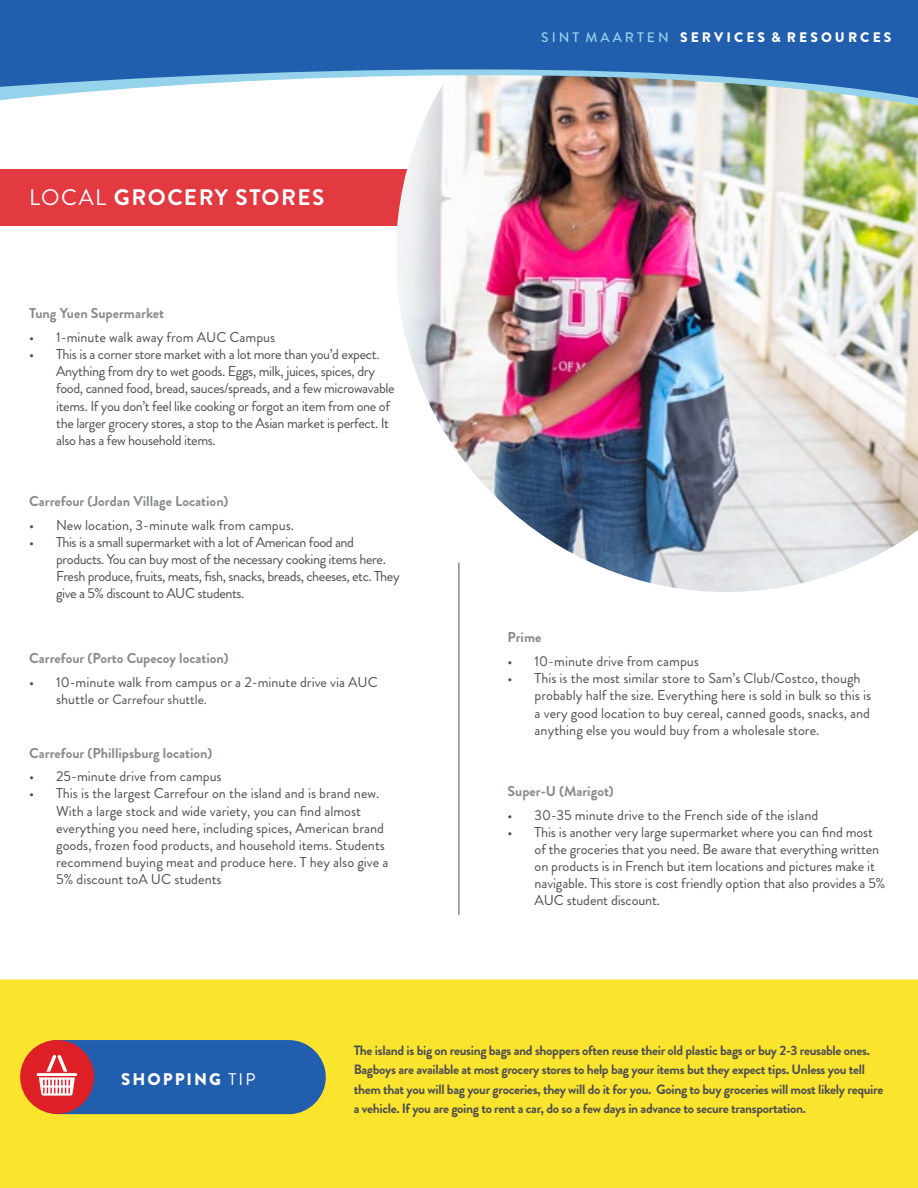
<style>
.page{position:relative;width:918px;height:1188px;background:#fff}
.page>*{position:absolute;margin:0;border:0;box-sizing:border-box;transform-origin:0 0}
.t1{font:700 22.5px "Brandon Grotesque";letter-spacing:.06em;color:#fff}
.t2{font:900 16.8px "Brandon Grotesque";letter-spacing:.12em;color:#fff}
.t3{font:14.25px/17.1px "Brandon Grotesque";letter-spacing:-.01em;color:#4d4d4f}
.t4{font:14.25px/17.1px "Brandon Grotesque";letter-spacing:-.03em;color:#4d4d4f}
.t5{font:700 14.25px "Brandon Grotesque";color:#878a8c}
.t6{font:900 13.8px "Brandon Grotesque";color:#fff}
.t7{font:700 13.5px/19.5px "Brandon Grotesque";letter-spacing:-.025em;color:#4d4d4f}
.t8{font:13.5px "Brandon Grotesque";color:#4d4d4f}
.s1{font-weight:400}
.s2{font-size:14.25px}
.s3{font-weight:500;color:#94d3eb}
</style>
<div class="page">
<div style="left:0;top:980px;width:918px;height:208px;background:#fae42e"></div>
<img style="left:440px;top:424px;width:478px;height:168px">
<img style="left:398px;top:258px;width:520px;height:166px">
<img style="left:0;top:0;width:918px;height:258px">
<div style="left:22px;top:1040px;width:304px;height:74px;background:#215ead;border-radius:37px"></div>
<div style="left:20px;top:1040px;width:74px;height:74px;background:#de1f26;border-radius:50%"></div>
<hr style="left:37px;top:1073px;width:40px;height:3px;background:#fff">
<svg style="left:39px;top:1055px;width:36px;height:41px"></svg>
<hr style="left:458px;top:563px;width:2px;height:352px;background:#878a8c">
<h1 class="t1" style="left:29px;top:182px;width:296px"><span class="s1">LOCAL</span> GROCERY STORES</h1>
<p class="t5" style="left:29px;top:303px;width:136px">Tung Yuen Supermarket</p>
<p class="t3" style="left:29px;top:329px;width:248px">• 1-minute walk away from AUC Campus</p>
<p class="t3" style="left:56px;top:346px;width:340px;text-indent:-27px">• This is a corner store market with a lot more than you’d expect.<br>Anything from dry to wet goods. Eggs, milk, juices, spices, dry food, canned food, bread, sauces/spreads, and a few microwavable items. If you don’t feel like cooking or forgot an item from one of the larger grocery stores, a stop to the Asian market is perfect. It also has a few household items.</p>
<p class="t5" style="left:29px;top:491px;width:201px">Carrefour (Jordan Village Location)</p>
<p class="t3" style="left:29px;top:517px;width:266px">• New location, 3-minute walk from campus.</p>
<p class="t4" style="left:56px;top:534px;width:345px;text-indent:-27px">• This is a small supermarket with a lot of American food and products. You can buy most of the necessary cooking items here.<br>Fresh produce, fruits, meats, fish, snacks, breads, cheeses, etc. They give a 5% discount to AUC students.</p>
<p class="t5" style="left:29px;top:648px;width:201px">Carrefour (Porto Cupecoy location)</p>
<p class="t3" style="left:29px;top:674px;width:350px">• 10-minute walk from campus or a 2-minute drive via AUC</p>
<p class="t8" style="left:56px;top:690px;width:152px"><span class="s2">shuttle or</span> Carrefour shuttle.</p>
<p class="t5" style="left:29px;top:743px;width:185px">Carrefour (Phillipsburg location)</p>
<p class="t3" style="left:29px;top:768px;width:194px">• 25-minute drive from campus</p>
<p class="t3" style="left:56px;top:785px;width:334px;text-indent:-27px">• This is the largest Carrefour on the island and is brand new.<br>With a large stock and wide variety, you can find almost everything you need here, including spices, American brand goods, frozen food products, and household items. Students recommend buying meat and produce here. T hey also give a 5% discount toA UC students</p>
<p class="t6" style="left:541px;top:28px;width:352px"><span class="s3">S I N T M A A R T E N</span> S E R V I C E S &amp; R E S O U R C E S</p>
<p class="t5" style="left:508px;top:628px;width:35px">Prime</p>
<p class="t3" style="left:508px;top:653px;width:193px">• 10-minute drive from campus</p>
<p class="t3" style="left:535px;top:670px;width:338px;text-indent:-27px">• This is the most similar store to Sam’s Club/Costco, though probably half the size. Everything here is sold in bulk so this is a very good location to buy cereal, canned goods, snacks, and anything else you would buy from a wholesale store.</p>
<p class="t5" style="left:508px;top:781px;width:108px">Super-U (Marigot)</p>
<p class="t3" style="left:508px;top:806px;width:312px">• 30-35 minute drive to the French side of the island</p>
<p class="t3" style="left:535px;top:824px;width:352px;text-indent:-27px">• This is another very large supermarket where you can find most of the groceries that you need. Be aware that everything written on products is in French but item locations and pictures make it navigable. This store is cost friendly option that also provides a 5% AUC student discount.</p>
<p class="t2" style="left:121px;top:1067px;width:136px">SHOPPING <span class="s1">TIP</span></p>
<p class="t7" style="left:354px;top:1041px;width:531px">The island is big on reusing bags and shoppers often reuse their old plastic bags or buy 2-3 reusable ones.<br>Bagboys are available at most grocery stores to help bag your items but they expect tips. Unless you tell them that you will bag your groceries, they will do it for you. Going to buy groceries will most likely require a vehicle. If you are going to rent a car, do so a few days in advance to secure transportation.</p>
</div>
